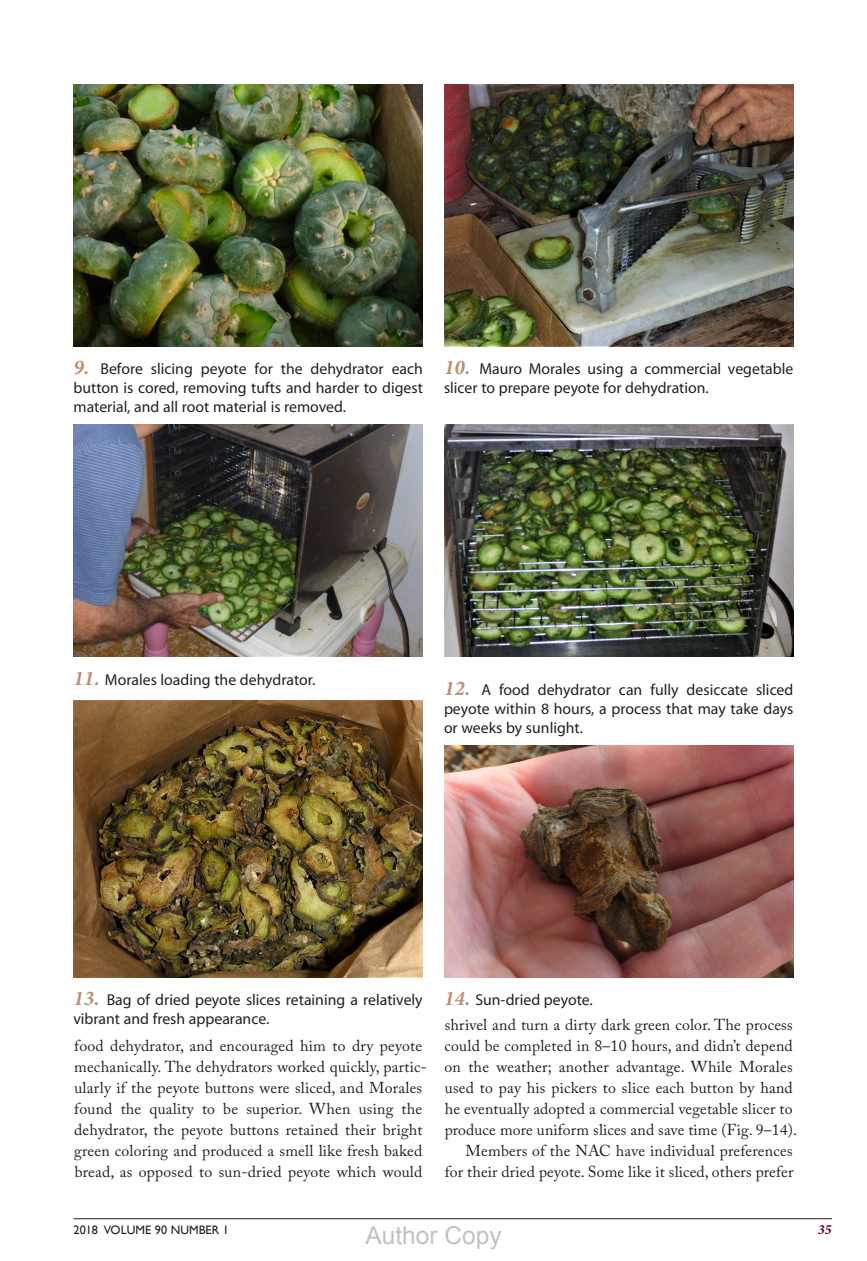
<style>
.page{position:relative;width:867px;height:1261px;background:#fff}
.page>*{position:absolute;margin:0;border:0;box-sizing:border-box;transform-origin:0 0}
.t1{font:24.5px "Arial";color:rgb(0 0 0/.25)}
.Body_Text{font:15.75px/21px "Adobe Caslon Pro";letter-spacing:.015em;color:#231f20}
.Captions{font:15.75px/18.9px "Myriad Pro";color:#231f20;text-align:justify}
.t2{font:italic 700 14px "Minion Pro";color:#640037}
.t3{font:12.25px "Gill Sans";color:#231f20}
.s1{font-family:"Minion Pro";font-weight:700;font-style:italic;font-size:21px;color:#bb9077}
</style>
<div class="page">
<hr style="left:74px;top:1217px;width:757px;height:1px;background:#231f20">
<img style="left:74px;top:85px;width:349px;height:262px">
<img style="left:444px;top:85px;width:349px;height:262px">
<img style="left:74px;top:424px;width:349px;height:232px">
<img style="left:444px;top:424px;width:349px;height:232px">
<img style="left:73px;top:700px;width:349px;height:277px">
<img style="left:444px;top:745px;width:349px;height:232px">
<p class="Captions" style="left:73px;top:359px;width:351px"><span class="s1">9.</span> Before slicing peyote for the dehydrator each button is cored, removing tufts and harder to digest material, and all root material is removed.</p>
<p class="Captions" style="left:444px;top:359px;width:351px"><span class="s1">10.</span> Mauro Morales using a commercial vegetable slicer to prepare peyote for dehydration.</p>
<p class="Captions" style="left:74px;top:669px;width:243px"><span class="s1">11.</span> Morales loading the dehydrator.</p>
<p class="Captions" style="left:444px;top:680px;width:351px"><span class="s1">12.</span> A food dehydrator can fully desiccate sliced peyote within 8 hours, a process that may take days or weeks by sunlight.</p>
<p class="Captions" style="left:73px;top:990px;width:351px"><span class="s1">13.</span> Bag of dried peyote slices retaining a relatively vibrant and fresh appearance.</p>
<p class="Captions" style="left:444px;top:990px;width:150px"><span class="s1">14.</span> Sun-dried peyote.</p>
<p class="Body_Text" style="left:444px;top:1013px;width:354px">shrivel and turn a dirty dark green color. The process could be completed in 8–10 hours, and didn’t depend on the weather; another advantage. While Morales used to pay his pickers to slice each button by hand he eventually adopted a commercial vegetable slicer to produce more uniform slices and save time (Fig. 9–14).</p>
<p class="Body_Text" style="left:444px;top:1139px;width:350px;text-align:right">Members of the NAC have individual preferences for their dried peyote. Some like it sliced, others prefer</p>
<p class="Body_Text" style="left:74px;top:1034px;width:354px">food dehydrator, and encouraged him to dry peyote mechanically. The dehydrators worked quickly, partic&shy;ularly if the peyote buttons were sliced, and Morales found the quality to be superior. When using the dehydrator, the peyote buttons retained their bright green coloring and produced a smell like fresh baked bread, as opposed to sun-dried peyote which would</p>
<p class="t3" style="left:74px;top:1221px;width:157px">2018 VOLUME 90 NUMBER 1</p>
<p class="t2" style="left:817px;top:1218px;width:15px">35</p>
<h1 class="t1" style="left:365px;top:1218px;width:138px">Author Copy</h1>
</div>
